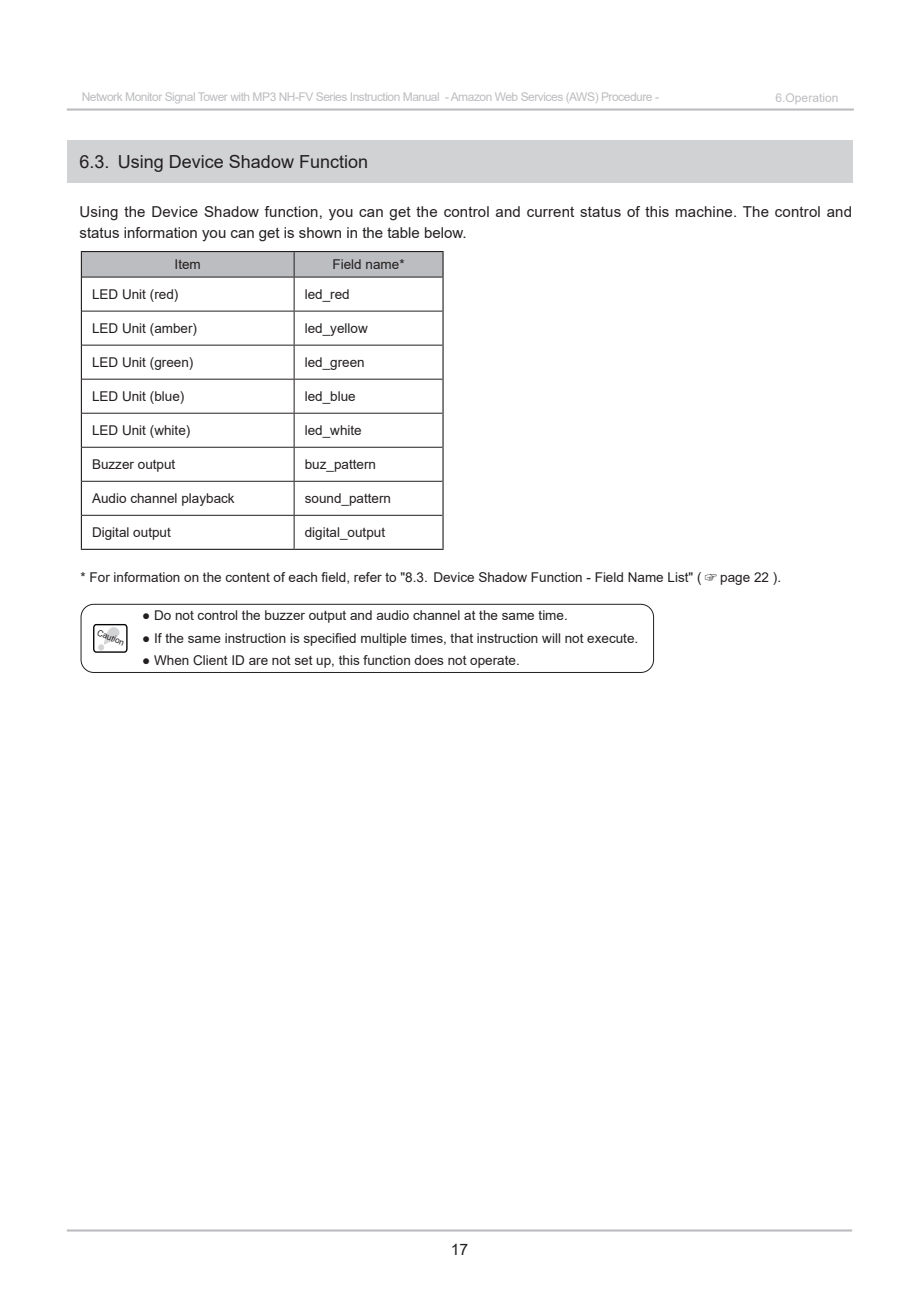
<style>
.page{position:relative;width:919px;height:1289px;background:#fff}
.page>*{position:absolute;margin:0;border:0;box-sizing:border-box;transform-origin:0 0}
.t1{font:18px "Arial";color:#231f20}
.t2{font:15.75px "Arial";color:#231f20}
.t3{font:15px/21px "Arial";letter-spacing:.01em;color:#231f20}
.t4{font:13.5px "Arial";color:#231f20}
.t5{font:12px "Arial";letter-spacing:-.04em;color:#bcbdc0}
.t6{font:12px "Arial";color:#bcbdc0}
.t7{font:8.7px "Arial";color:#231f20;scale:.96 1}
.s1{font-family:"Koz Go Pro"}
.s2{font-size:8.55px}
</style>
<div class="page">
<hr style="left:67px;top:1229px;width:785px;height:2px;background:#bcbdc0">
<hr style="left:67px;top:108px;width:786px;height:3px;background:#bcbdc0">
<div style="left:67px;top:140px;width:785px;height:43px;background:#d1d2d4"></div>
<hr style="left:81px;top:277px;width:1px;height:34px;background:#231f20">
<hr style="left:442px;top:277px;width:1px;height:34px;background:#231f20">
<hr style="left:81px;top:311px;width:1px;height:34px;background:#231f20">
<hr style="left:442px;top:311px;width:1px;height:34px;background:#231f20">
<hr style="left:81px;top:345px;width:1px;height:34px;background:#231f20">
<hr style="left:442px;top:345px;width:1px;height:34px;background:#231f20">
<hr style="left:81px;top:379px;width:1px;height:34px;background:#231f20">
<hr style="left:442px;top:379px;width:1px;height:34px;background:#231f20">
<hr style="left:81px;top:413px;width:1px;height:34px;background:#231f20">
<hr style="left:442px;top:413px;width:1px;height:34px;background:#231f20">
<hr style="left:81px;top:447px;width:1px;height:34px;background:#231f20">
<hr style="left:442px;top:447px;width:1px;height:34px;background:#231f20">
<hr style="left:81px;top:481px;width:1px;height:34px;background:#231f20">
<hr style="left:442px;top:481px;width:1px;height:34px;background:#231f20">
<hr style="left:81px;top:515px;width:1px;height:34px;background:#231f20">
<hr style="left:442px;top:515px;width:1px;height:34px;background:#231f20">
<svg style="left:81px;top:251px;width:362px;height:26px;background:#b1b2b5"></svg>
<hr style="left:82px;top:277px;width:212px;height:1px;background:#231f20">
<hr style="left:294px;top:277px;width:148px;height:1px;background:#231f20">
<hr style="left:294px;top:277px;width:1px;height:34px;background:#231f20">
<hr style="left:82px;top:311px;width:212px;height:1px;background:#231f20">
<hr style="left:294px;top:311px;width:148px;height:1px;background:#231f20">
<hr style="left:294px;top:311px;width:1px;height:34px;background:#231f20">
<hr style="left:82px;top:345px;width:212px;height:1px;background:#231f20">
<hr style="left:294px;top:345px;width:148px;height:1px;background:#231f20">
<hr style="left:294px;top:345px;width:1px;height:34px;background:#231f20">
<hr style="left:82px;top:379px;width:212px;height:1px;background:#231f20">
<hr style="left:294px;top:379px;width:148px;height:1px;background:#231f20">
<hr style="left:294px;top:379px;width:1px;height:34px;background:#231f20">
<hr style="left:82px;top:413px;width:212px;height:1px;background:#231f20">
<hr style="left:294px;top:413px;width:148px;height:1px;background:#231f20">
<hr style="left:294px;top:413px;width:1px;height:34px;background:#231f20">
<hr style="left:82px;top:447px;width:212px;height:1px;background:#231f20">
<hr style="left:294px;top:447px;width:148px;height:1px;background:#231f20">
<hr style="left:294px;top:447px;width:1px;height:34px;background:#231f20">
<hr style="left:82px;top:481px;width:212px;height:1px;background:#231f20">
<hr style="left:294px;top:481px;width:148px;height:1px;background:#231f20">
<hr style="left:294px;top:481px;width:1px;height:34px;background:#231f20">
<hr style="left:82px;top:515px;width:212px;height:1px;background:#231f20">
<hr style="left:294px;top:515px;width:148px;height:1px;background:#231f20">
<hr style="left:294px;top:515px;width:1px;height:34px;background:#231f20">
<hr style="left:81px;top:549px;width:213px;height:1px;background:#231f20">
<hr style="left:294px;top:549px;width:149px;height:1px;background:#231f20">
<svg style="left:93px;top:624px;width:35px;height:28px"></svg>
<div style="left:81px;top:604px;width:572px;height:68px;border:1px solid #231f20;border-radius:13px"></div>
<p class="t5" style="left:82px;top:89px;width:578px">Network Monitor Signal Tower with MP3 NH-FV Series Instruction Manual - Amazon Web Services (AWS) Procedure -</p>
<p class="t6" style="left:775px;top:89px;width:64px">6.Operation</p>
<h1 class="t1" style="left:80px;top:149px;width:290px">6.3. Using Device Shadow Function</h1>
<p class="t3" style="left:79px;top:201px;width:774px">Using the Device Shadow function, you can get the control and current status of this machine. The control and status information you can get is shown in the table below.</p>
<p class="t4" style="left:175px;top:255px;width:28px">Item</p>
<p class="t4" style="left:332px;top:255px;width:74px">Field name*</p>
<p class="t4" style="left:92px;top:285px;width:88px">LED Unit (red)</p>
<p class="t4" style="left:305px;top:285px;width:47px">led_red</p>
<p class="t4" style="left:92px;top:319px;width:107px">LED Unit (amber)</p>
<p class="t4" style="left:305px;top:319px;width:65px">led_yellow</p>
<p class="t4" style="left:92px;top:353px;width:103px">LED Unit (green)</p>
<p class="t4" style="left:305px;top:353px;width:62px">led_green</p>
<p class="t4" style="left:92px;top:387px;width:94px">LED Unit (blue)</p>
<p class="t4" style="left:305px;top:387px;width:53px">led_blue</p>
<p class="t4" style="left:92px;top:421px;width:100px">LED Unit (white)</p>
<p class="t4" style="left:305px;top:421px;width:59px">led_white</p>
<p class="t4" style="left:92px;top:455px;width:85px">Buzzer output</p>
<p class="t4" style="left:305px;top:455px;width:73px">buz_pattern</p>
<p class="t4" style="left:92px;top:489px;width:144px">Audio channel playback</p>
<p class="t4" style="left:305px;top:489px;width:88px">sound_pattern</p>
<p class="t4" style="left:92px;top:523px;width:80px">Digital output</p>
<p class="t4" style="left:305px;top:523px;width:82px">digital_output</p>
<p class="t4" style="left:81px;top:567px;width:702px">* For information on the content of each field, refer to "8.3. Device Shadow Function - Field Name List" ( <span class="s1">☞</span> page 22 ).</p>
<p class="t7" style="left:100px;top:626px;width:31px;rotate:23deg">Cautio<span class="s2">n</span></p>
<p class="t4" style="left:142px;top:606px;width:427px">● Do not control the buzzer output and audio channel at the same time.</p>
<p class="t4" style="left:142px;top:628px;width:497px">● If the same instruction is specified multiple times, that instruction will not execute.</p>
<p class="t4" style="left:142px;top:650px;width:379px">● When Client ID are not set up, this function does not operate.</p>
<p class="t2" style="left:450px;top:1238px;width:19px">17</p>
</div>
